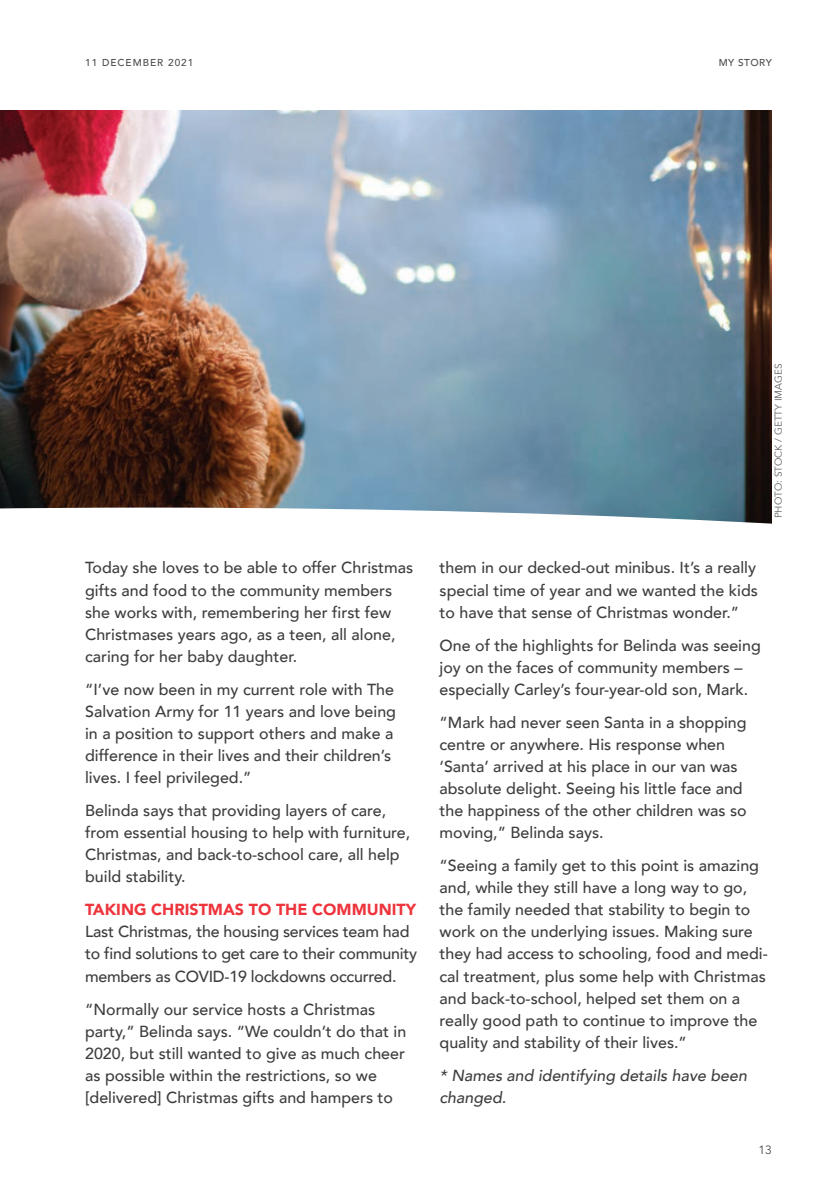
<style>
.page{position:relative;width:840px;height:1191px;background:#fff}
.page>*{position:absolute;margin:0;border:0;box-sizing:border-box;transform-origin:0 0}
.Salvos_Body{font:500 16px/22px "Avenir";color:#3e3e3f}
.Salvos_Body-2{font:italic 500 16px/22px "Avenir";color:#3e3e3f}
.Intext_Subhead{font:900 16px "Avenir";color:#ee343d}
.t1{font:12px "Avenir";color:#4b4c4d}
.Image_Credit{font:10px "Avenir";color:#636366}
.Page_name_-_Right{font:500 10px "Avenir";letter-spacing:.1em;color:#4b4c4d}
</style>
<div class="page">
<img style="left:0;top:110px;width:771px;height:397px">
<svg style="left:0;top:507px;width:772px;height:17px"></svg>
<p class="Page_name_-_Right" style="left:85px;top:54px;width:33px">11 Dece</p>
<p class="Page_name_-_Right" style="left:133px;top:54px;width:18px">mber</p>
<p class="Page_name_-_Right" style="left:168px;top:54px;width:27px">2021</p>
<p class="Page_name_-_Right" style="left:718px;top:54px;width:55px">MY STORY</p>
<p class="Salvos_Body" style="left:85px;top:556px;width:329px">Today she loves to be able to offer Christmas gifts and food to the community members she works with, remembering her first few Christmases years ago, as a teen, all alone, caring for her baby daughter.</p>
<p class="Salvos_Body" style="left:85px;top:677px;width:312px">“I’ve now been in my current role with The Salvation Army for 11 years and love being in a position to support others and make a difference in their lives and their children’s lives. I feel privileged.”</p>
<p class="Salvos_Body" style="left:85px;top:798px;width:326px">Belinda says that providing layers of care, from essential housing to help with furniture, Christmas, and back-to-school care, all help build stability.</p>
<p class="Intext_Subhead" style="left:85px;top:896px;width:332px">TAKING CHRISTMAS TO THE COMMUNITY</p>
<p class="Salvos_Body" style="left:85px;top:920px;width:333px">Last Christmas, the housing services team had to find solutions to get care to their community members as COVID-19 lockdowns occurred.</p>
<p class="Salvos_Body" style="left:85px;top:997px;width:322px">“Normally our service hosts a Christmas party,” Belinda says. “We couldn’t do that in 2020, but still wanted to give as much cheer as possible within the restrictions, so we [delivered] Christmas gifts and hampers to</p>
<p class="Image_Credit" style="left:772px;top:518px;width:156px;rotate:-90deg">PHOTO: STOCK / GETTY IMAGES</p>
<p class="Salvos_Body" style="left:439px;top:556px;width:319px;text-align:justify">them in our decked-out minibus. It’s a really special time of year and we wanted the kids to have that sense of Christmas wonder.”</p>
<p class="Salvos_Body" style="left:439px;top:633px;width:322px">One of the highlights for Belinda was seeing joy on the faces of community members – especially Carley’s four-year-old son, M ark.</p>
<p class="Salvos_Body" style="left:439px;top:710px;width:308px">“Mark had never seen Santa in a shopping centre or anywhere. His response when ‘Santa’ arrived at his place in our van was absolute delight. Seeing his little face and the happiness of the other children was so moving,” Belinda says.</p>
<p class="Salvos_Body" style="left:439px;top:853px;width:329px">“Seeing a family get to this point is amazing and, while they still have a long way to go, the family needed that stability to begin to work on the underlying issues. Making sure they had access to schooling, food and medi&shy;cal treatment, plus some help with Christmas and back-to-school, helped set them on a really good path to continue to improve the quality and stability of their lives.”</p>
<p class="Salvos_Body-2" style="left:439px;top:1064px;width:309px">* Names and identifying details have been changed.</p>
<p class="t1" style="left:758px;top:1142px;width:15px">13</p>
</div>
